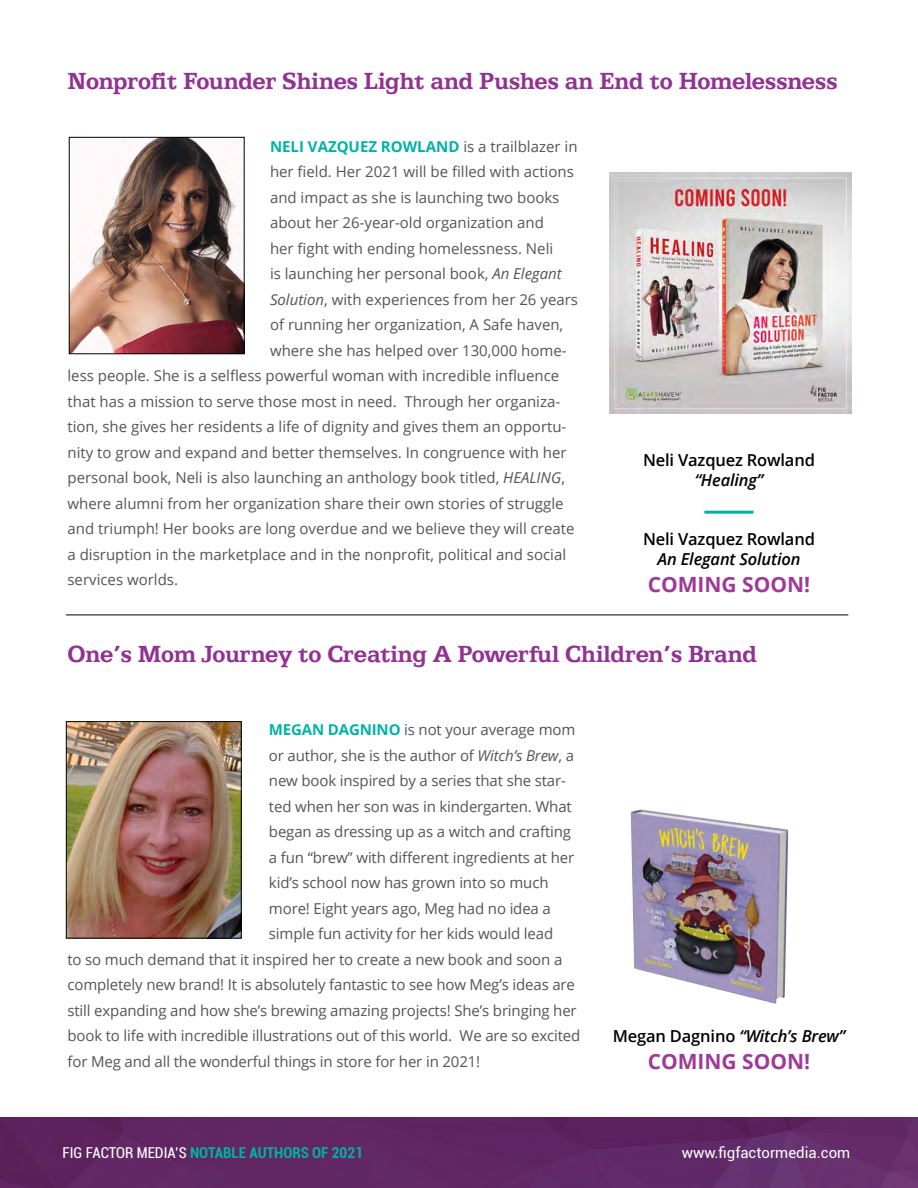
<style>
.page{position:relative;width:918px;height:1188px;background:#fff}
.page>*{position:absolute;margin:0;border:0;box-sizing:border-box;transform-origin:0 0}
.t1{font:700 24px "Egyptian Text";color:#913293}
.t2{font:700 21px "Open Sans";color:#9d3a96}
.t3{font:italic 600 16.5px "Open Sans";letter-spacing:-.01em;color:#000}
.t4{font:600 16.5px "Open Sans";letter-spacing:-.01em;color:#000}
.t5{font:15px "Open Sans";color:#535459}
.t6{font:700 condensed 15px "Roboto";color:#00b2a6}
.t7{font:700 15px "Open Sans";color:#00b2a6}
.t8{font:15px "Roboto";color:#fff}
.s1{font-weight:400;color:#535459}
.s2{font-style:italic}
.s3{font-weight:700;color:#00b2a6}
.s4{font-style:normal}
.s5{font-weight:400;color:#fff}
</style>
<div class="page">
<img style="left:0;top:1117px;width:918px;height:71px">
<img style="left:71px;top:139px;width:171px;height:213px">
<div style="left:69px;top:137px;width:175px;height:217px;border:1px solid #000"></div>
<hr style="left:66px;top:615px;width:782px;height:1px;background:#000">
<img style="left:68px;top:723px;width:172px;height:213px">
<div style="left:66px;top:721px;width:176px;height:217px;border:1px solid #000"></div>
<img style="left:631px;top:809px;width:158px;height:195px">
<img style="left:610px;top:172px;width:242px;height:242px">
<hr style="left:704px;top:511px;width:50px;height:3px;background:#00b2a6">
<h1 class="t1" style="left:68px;top:67px;width:771px">Nonprofit Founder Shines Light and Pushes an End to Homelessness</h1>
<p class="t7" style="left:270px;top:136px;width:309px">NELI VAZQUEZ ROWLAND <span class="s1">is a trailblazer in</span></p>
<p class="t5" style="left:270px;top:161px;width:305px">her field. Her 2021 will be filled with actions</p>
<p class="t5" style="left:270px;top:187px;width:291px">and impact as she is launching two books</p>
<p class="t5" style="left:270px;top:212px;width:275px">about her 26-year-old organization and</p>
<p class="t5" style="left:270px;top:238px;width:285px">her fight with ending homelessness. Neli</p>
<p class="t5" style="left:270px;top:263px;width:293px">is launching her personal book, <span class="s2">An Elegant</span></p>
<p class="t5" style="left:270px;top:289px;width:310px"><span class="s2">Solution</span>, with experiences from her 26 years</p>
<p class="t5" style="left:270px;top:314px;width:295px">of running her organization, A Safe haven,</p>
<p class="t5" style="left:270px;top:340px;width:298px">where she has helped over 130,000 home-</p>
<p class="t5" style="left:68px;top:365px;width:493px">less people. She is a selfless powerful woman with incredible influence</p>
<p class="t5" style="left:68px;top:391px;width:494px">that has a mission to serve those most in need. Through her organiza-</p>
<p class="t5" style="left:68px;top:416px;width:500px">tion, she gives her residents a life of dignity and gives them an opportu-</p>
<p class="t5" style="left:68px;top:442px;width:501px">nity to grow and expand and better themselves. In congruence with her</p>
<p class="t5" style="left:68px;top:467px;width:499px">personal book, Neli is also launching an anthology book titled, <span class="s2">HEALING</span>,</p>
<p class="t5" style="left:68px;top:493px;width:498px">where alumni from her organization share their own stories of struggle</p>
<p class="t5" style="left:68px;top:518px;width:509px">and triumph! Her books are long overdue and we believe they will create</p>
<p class="t5" style="left:68px;top:544px;width:500px">a disruption in the marketplace and in the nonprofit, political and social</p>
<p class="t5" style="left:68px;top:569px;width:112px">services worlds.</p>
<p class="t4" style="left:643px;top:448px;width:173px">Neli Vazquez Rowland</p>
<p class="t3" style="left:695px;top:468px;width:70px">“Healing”</p>
<p class="t4" style="left:643px;top:528px;width:173px">Neli Vazquez Rowland</p>
<p class="t3" style="left:658px;top:547px;width:144px">An Elegant Solution</p>
<h2 class="t2" style="left:648px;top:569px;width:164px">COMING SOON!</h2>
<h1 class="t1" style="left:68px;top:640px;width:691px">One’s Mom Journey to Creating A Powerful Children’s Brand</h1>
<p class="t5" style="left:269px;top:720px;width:308px"><span class="s3">MEGAN DAGNINO</span> is not your average mom</p>
<p class="t5" style="left:269px;top:745px;width:307px">or author, she is the author of <span class="s2">Witch’s Brew</span>, a</p>
<p class="t5" style="left:269px;top:771px;width:298px">new book inspired by a series that she star-</p>
<p class="t5" style="left:269px;top:796px;width:304px">ted when her son was in kindergarten. What</p>
<p class="t5" style="left:269px;top:822px;width:304px">began as dressing up as a witch and crafting</p>
<p class="t5" style="left:269px;top:847px;width:307px">a fun “brew” with different ingredients at her</p>
<p class="t5" style="left:269px;top:873px;width:281px">kid’s school now has grown into so much</p>
<p class="t5" style="left:269px;top:898px;width:283px">more! Eight years ago, Meg had no idea a</p>
<p class="t5" style="left:269px;top:924px;width:286px">simple fun activity for her kids would lead</p>
<p class="t5" style="left:67px;top:949px;width:496px">to so much demand that it inspired her to create a new book and soon a</p>
<p class="t5" style="left:67px;top:975px;width:509px">completely new brand! It is absolutely fantastic to see how Meg’s ideas are</p>
<p class="t5" style="left:67px;top:1000px;width:511px">still expanding and how she’s brewing amazing projects! She’s bringing her</p>
<p class="t5" style="left:67px;top:1026px;width:514px">book to life with incredible illustrations out of this world. We are so excited</p>
<p class="t5" style="left:67px;top:1051px;width:414px">for Meg and all the wonderful things in store for her in 2021!</p>
<p class="t3" style="left:613px;top:1025px;width:234px"><span class="s4">Megan Dagnino</span> “Witch’s Brew”</p>
<h2 class="t2" style="left:648px;top:1046px;width:164px">COMING SOON!</h2>
<p class="t6" style="left:63px;top:1142px;width:302px"><span class="s5">FIG FACTOR MEDIA’S</span> NOTABLE AUTHORS OF 2021</p>
<p class="t8" style="left:682px;top:1142px;width:170px">www.figfactormedia.com</p>
</div>
